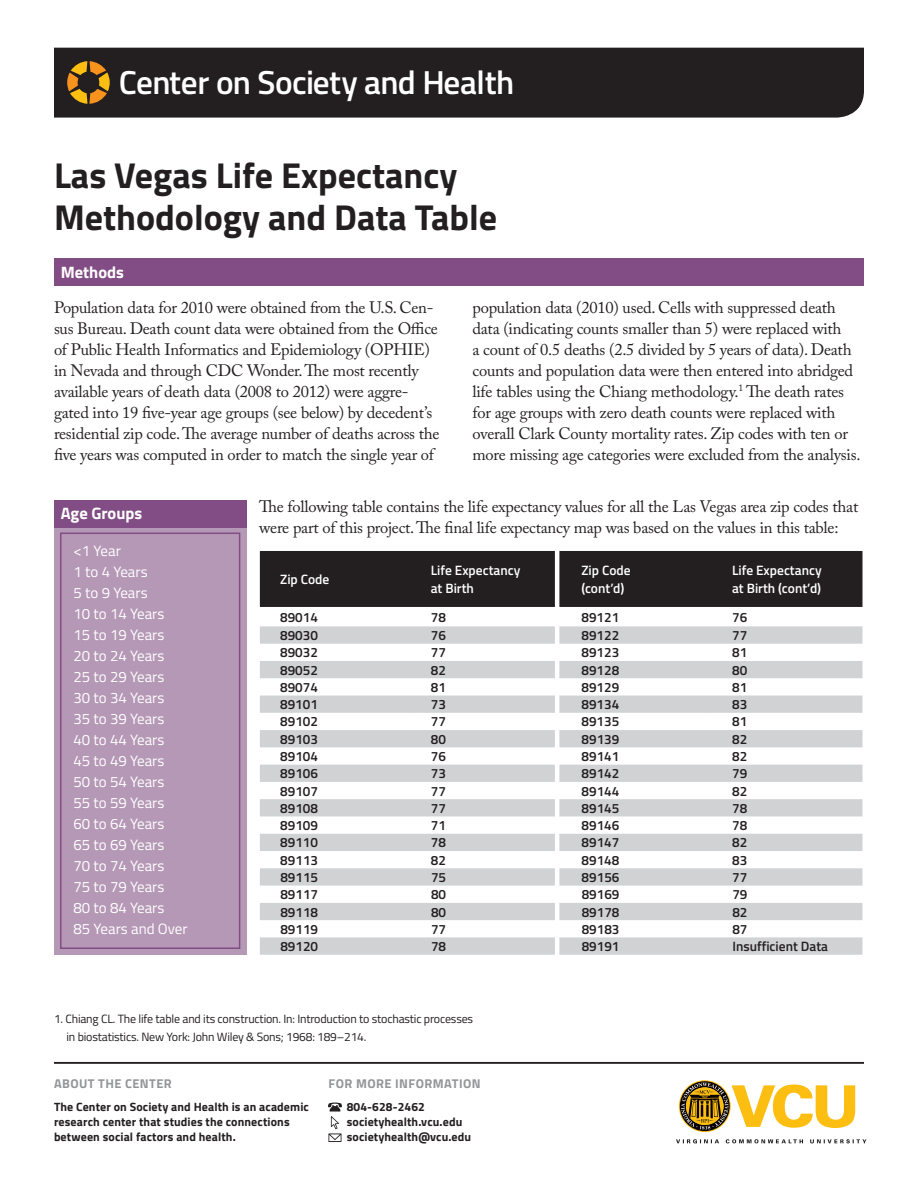
<style>
.page{position:relative;width:918px;height:1188px;background:#fff}
.page>*{position:absolute;margin:0;border:0;box-sizing:border-box;transform-origin:0 0}
.t1{font:700 36px/42px "Titillium";color:#231f20}
.t2{font:600 33.3px "Titillium Web";letter-spacing:-.02em;color:#fff}
.t3{font:16.5px/21px "Adobe Caslon Pro";letter-spacing:-.015em;color:#231f20}
.t4{font:700 16.5px "Titillium";color:#fff}
.t5{font:15px/21px "Titillium";color:#fff}
.t6{font:600 13.5px "Titillium";color:#231f20}
.t7{font:600 13.5px/18px "Titillium";color:#fff}
.t8{font:700 12.75px "Titillium";letter-spacing:.035em;color:#939598}
.t9{font:700 12px/15px "Titillium";letter-spacing:.01em;color:#231f20}
.t10{font:12px/18px "Titillium";letter-spacing:-.015em;color:#231f20}
</style>
<div class="page">
<div style="left:54px;top:500px;width:192px;height:455px;background:#b598b6"></div>
<div style="left:54px;top:48px;width:810px;height:70px;background:#231f20"></div>
<svg style="left:67px;top:61px;width:43px;height:43px;background:#875f1b"></svg>
<hr style="left:54px;top:1062px;width:810px;height:2px;background:#231f20">
<svg style="left:680px;top:1081px;width:175px;height:50px"></svg>
<svg style="left:676px;top:1139px;width:190px;height:4px"></svg>
<svg style="left:328px;top:1102px;width:14px;height:40px"></svg>
<div style="left:54px;top:258px;width:810px;height:28px;background:#814d84"></div>
<div style="left:54px;top:500px;width:192px;height:28px;background:#814d84"></div>
<div style="left:260px;top:551px;width:602px;height:56px;background:#231f20"></div>
<svg style="left:260px;top:626px;width:602px;height:329px"></svg>
<hr style="left:555px;top:544px;width:4px;height:416px;background:#fff">
<div style="left:60px;top:533px;width:180px;height:416px;border:2px solid #814d84"></div>
<h2 class="t2" style="left:119px;top:57px;width:397px">Center on Society and Health</h2>
<h1 class="t1" style="left:54px;top:152px;width:445px">Las Vegas Life Expectancy<br>Methodology and Data Table</h1>
<p class="t4" style="left:61px;top:259px;width:65px">Methods</p>
<p class="t3" style="left:54px;top:297px;width:387px">Population data for 2010 were obtained from the U.S. Cen&shy;sus Bureau. Death count data were obtained from the Office of Public Health Informatics and Epidemiology (OPHIE) in Nevada and through CDC Wonder. The most recently available years of death data (2008 to 2012) were aggre&shy;gated into 19 five-year age groups (see below) by decedent’s residential zip code. The average number of deaths across the five years was computed in order to match the single year of</p>
<p class="t3" style="left:473px;top:297px;width:390px">population data (2010) used. Cells with suppressed death data (indicating counts smaller than 5) were replaced with<br>a count of 0.5 deaths (2.5 divided by 5 years of data). Death counts and population data were then entered into abridged life tables using the Chiang methodology.<sup>1</sup> The death rates for age groups with zero death counts were replaced with overall Clark County mortality rates. Zip codes with ten or more missing age categories were excluded from the analysis.</p>
<p class="t4" style="left:61px;top:501px;width:83px">Age Groups</p>
<p class="t3" style="left:259px;top:496px;width:600px">The following table contains the life expectancy values for all the Las Vegas area zip codes that were part of this project. The final life expectancy map was based on the values in this table:</p>
<p class="t5" style="left:74px;top:540px;width:116px">&lt;1 Year<br>1 to 4 Years<br>5 to 9 Years<br>10 to 14 Years<br>15 to 19 Years<br>20 to 24 Years<br>25 to 29 Years<br>30 to 34 Years<br>35 to 39 Years<br>40 to 44 Years<br>45 to 49 Years<br>50 to 54 Years<br>55 to 59 Years<br>60 to 64 Years<br>65 to 69 Years<br>70 to 74 Years<br>75 to 79 Years<br>80 to 84 Years<br>85 Years and Over</p>
<p class="t7" style="left:280px;top:570px;width:51px">Zip Code</p>
<p class="t7" style="left:431px;top:561px;width:91px">Life Expectancy at Birth</p>
<p class="t7" style="left:581px;top:561px;width:51px">Zip Code (cont’d)</p>
<p class="t7" style="left:732px;top:561px;width:91px">Life Expectancy at Birth (cont’d)</p>
<p class="t6" style="left:280px;top:607px;width:39px">89014</p>
<p class="t6" style="left:431px;top:607px;width:17px">78</p>
<p class="t6" style="left:581px;top:607px;width:39px">89121</p>
<p class="t6" style="left:732px;top:607px;width:17px">76</p>
<p class="t6" style="left:280px;top:625px;width:39px">89030</p>
<p class="t6" style="left:431px;top:625px;width:17px">76</p>
<p class="t6" style="left:581px;top:625px;width:39px">89122</p>
<p class="t6" style="left:732px;top:625px;width:17px">77</p>
<p class="t6" style="left:280px;top:643px;width:39px">89032</p>
<p class="t6" style="left:431px;top:643px;width:17px">77</p>
<p class="t6" style="left:581px;top:643px;width:39px">89123</p>
<p class="t6" style="left:732px;top:643px;width:17px">81</p>
<p class="t6" style="left:280px;top:660px;width:39px">89052</p>
<p class="t6" style="left:431px;top:660px;width:17px">82</p>
<p class="t6" style="left:581px;top:660px;width:39px">89128</p>
<p class="t6" style="left:732px;top:660px;width:17px">80</p>
<p class="t6" style="left:280px;top:677px;width:39px">89074</p>
<p class="t6" style="left:431px;top:677px;width:17px">81</p>
<p class="t6" style="left:582px;top:677px;width:39px">89129</p>
<p class="t6" style="left:732px;top:677px;width:17px">81</p>
<p class="t6" style="left:280px;top:694px;width:39px">89101</p>
<p class="t6" style="left:431px;top:694px;width:17px">73</p>
<p class="t6" style="left:582px;top:694px;width:39px">89134</p>
<p class="t6" style="left:732px;top:694px;width:17px">83</p>
<p class="t6" style="left:280px;top:712px;width:39px">89102</p>
<p class="t6" style="left:431px;top:712px;width:17px">77</p>
<p class="t6" style="left:582px;top:712px;width:39px">89135</p>
<p class="t6" style="left:732px;top:712px;width:17px">81</p>
<p class="t6" style="left:280px;top:729px;width:39px">89103</p>
<p class="t6" style="left:431px;top:729px;width:17px">80</p>
<p class="t6" style="left:582px;top:729px;width:39px">89139</p>
<p class="t6" style="left:732px;top:729px;width:17px">82</p>
<p class="t6" style="left:280px;top:746px;width:39px">89104</p>
<p class="t6" style="left:431px;top:746px;width:17px">76</p>
<p class="t6" style="left:582px;top:746px;width:39px">89141</p>
<p class="t6" style="left:732px;top:746px;width:17px">82</p>
<p class="t6" style="left:280px;top:763px;width:39px">89106</p>
<p class="t6" style="left:431px;top:763px;width:17px">73</p>
<p class="t6" style="left:582px;top:763px;width:39px">89142</p>
<p class="t6" style="left:732px;top:763px;width:17px">79</p>
<p class="t6" style="left:280px;top:781px;width:39px">89107</p>
<p class="t6" style="left:431px;top:781px;width:17px">77</p>
<p class="t6" style="left:582px;top:781px;width:39px">89144</p>
<p class="t6" style="left:732px;top:781px;width:17px">82</p>
<p class="t6" style="left:280px;top:798px;width:39px">89108</p>
<p class="t6" style="left:431px;top:798px;width:17px">77</p>
<p class="t6" style="left:582px;top:798px;width:39px">89145</p>
<p class="t6" style="left:732px;top:798px;width:17px">78</p>
<p class="t6" style="left:280px;top:815px;width:39px">89109</p>
<p class="t6" style="left:431px;top:815px;width:17px">71</p>
<p class="t6" style="left:582px;top:815px;width:39px">89146</p>
<p class="t6" style="left:732px;top:815px;width:17px">78</p>
<p class="t6" style="left:280px;top:833px;width:39px">89110</p>
<p class="t6" style="left:431px;top:833px;width:17px">78</p>
<p class="t6" style="left:582px;top:833px;width:39px">89147</p>
<p class="t6" style="left:732px;top:833px;width:17px">82</p>
<p class="t6" style="left:280px;top:850px;width:39px">89113</p>
<p class="t6" style="left:431px;top:850px;width:17px">82</p>
<p class="t6" style="left:582px;top:850px;width:39px">89148</p>
<p class="t6" style="left:732px;top:850px;width:17px">83</p>
<p class="t6" style="left:280px;top:867px;width:39px">89115</p>
<p class="t6" style="left:431px;top:867px;width:17px">75</p>
<p class="t6" style="left:582px;top:867px;width:39px">89156</p>
<p class="t6" style="left:732px;top:867px;width:17px">77</p>
<p class="t6" style="left:280px;top:884px;width:39px">89117</p>
<p class="t6" style="left:431px;top:884px;width:17px">80</p>
<p class="t6" style="left:582px;top:884px;width:39px">89169</p>
<p class="t6" style="left:732px;top:884px;width:17px">79</p>
<p class="t6" style="left:280px;top:902px;width:39px">89118</p>
<p class="t6" style="left:431px;top:902px;width:17px">80</p>
<p class="t6" style="left:582px;top:902px;width:39px">89178</p>
<p class="t6" style="left:732px;top:902px;width:17px">82</p>
<p class="t6" style="left:280px;top:919px;width:39px">89119</p>
<p class="t6" style="left:431px;top:919px;width:17px">77</p>
<p class="t6" style="left:582px;top:919px;width:39px">89183</p>
<p class="t6" style="left:732px;top:919px;width:17px">87</p>
<p class="t6" style="left:280px;top:936px;width:39px">89120</p>
<p class="t6" style="left:431px;top:936px;width:17px">78</p>
<p class="t6" style="left:582px;top:936px;width:39px">89191</p>
<p class="t6" style="left:732px;top:936px;width:97px">Insufficient Data</p>
<p class="t10" style="left:67px;top:1009px;width:408px;text-indent:-13px">1. Chiang CL. The life table and its construction. In: Introduction to stochastic processes in biostatistics. New York: John Wiley &amp; Sons; 1968: 189–214.</p>
<p class="t8" style="left:54px;top:1074px;width:119px">ABOUT THE CENTER</p>
<p class="t8" style="left:329px;top:1074px;width:154px">FOR MORE INFORMATION</p>
<p class="t9" style="left:347px;top:1098px;width:126px">804-628-2462 societyhealth.vcu.edu societyhealth@vcu.edu</p>
<p class="t9" style="left:54px;top:1098px;width:256px">The Center on Society and Health is an academic research center that studies the connections between social factors and health.</p>
</div>
